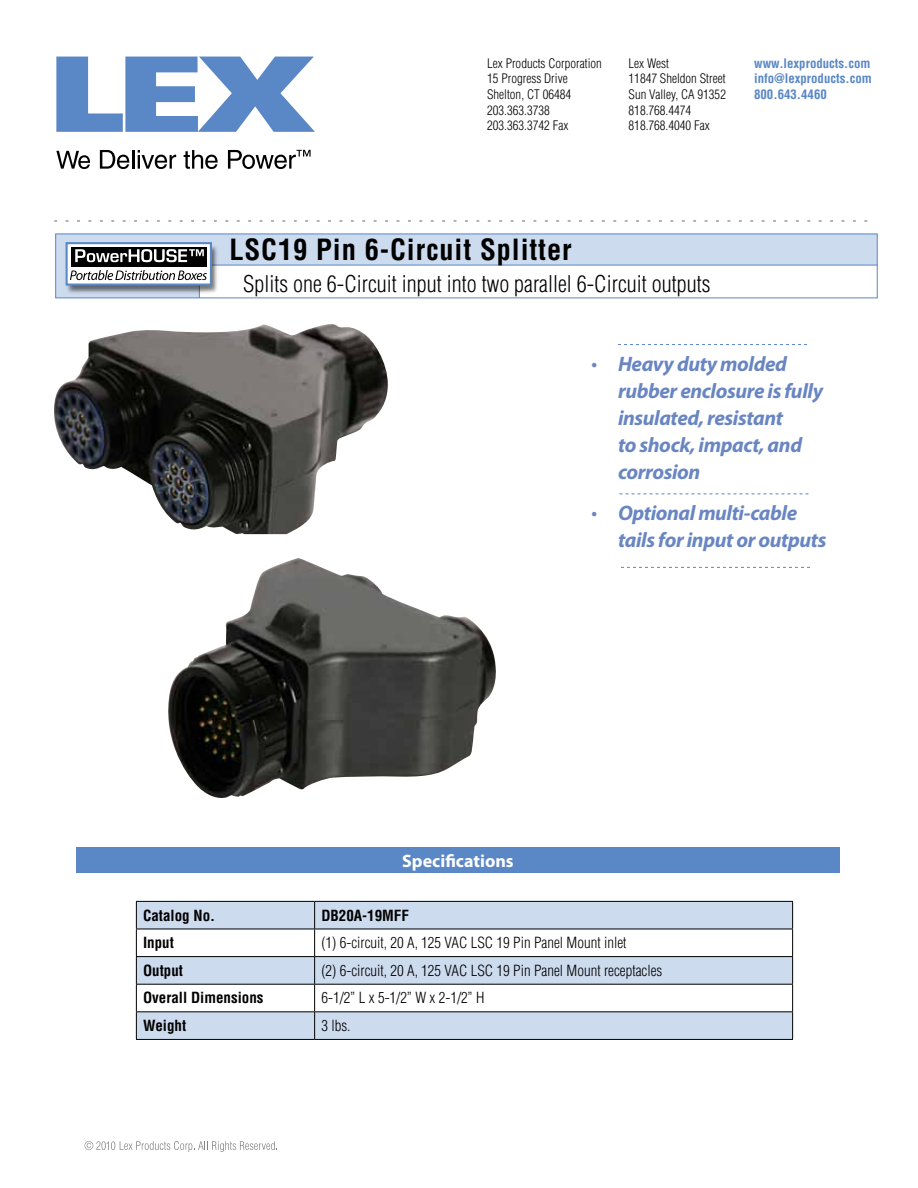
<style>
.page{position:relative;width:918px;height:1188px;background:#fff}
.page>*{position:absolute;margin:0;border:0;box-sizing:border-box;transform-origin:0 0}
.t1{font:700 condensed 28.5px "Helvetica LT Std";letter-spacing:.03em;color:#000}
.t2{font:300 condensed 22.5px "Helvetica LT Std";color:#000}
.t3{font:italic 700 21px/27px "Myriad Pro";letter-spacing:-.02em;color:#6986c2}
.t4{font:700 18px "Myriad Pro";color:#fff}
.t5{font:300 condensed 15px "Helvetica LT Std";color:#000}
.t6{font:700 condensed 15px "Helvetica LT Std";color:#000}
.t7{font:300 condensed 12.9px/15.8px "Helvetica LT Std";color:#000}
.t8{font:700 condensed 12.9px/15.8px "Helvetica LT Std";color:#5a87c6;text-align:justify}
.s1{font-family:"Times New Roman";font-weight:400;font-style:normal;font-size:18px}
</style>
<div class="page">
<svg style="left:266px;top:233px;width:612px;height:16px;background:#c6d6eb"></svg>
<img style="left:54px;top:220px;width:212px;height:79px">
<svg style="left:56px;top:151px;width:34px;height:18px"></svg>
<svg style="left:100px;top:150px;width:76px;height:19px"></svg>
<svg style="left:184px;top:150px;width:34px;height:19px"></svg>
<svg style="left:228px;top:150px;width:83px;height:19px"></svg>
<svg style="left:56px;top:57px;width:259px;height:75px"></svg>
<div style="left:67px;top:243px;width:144px;height:42px;background:#fff"></div>
<div style="left:66px;top:242px;width:146px;height:44px;border:2px solid #5a87c6"></div>
<div style="left:71px;top:247px;width:136px;height:20px;background:#000"></div>
<svg style="left:54px;top:221px;width:814px;height:1px"></svg>
<svg style="left:70px;top:249px;width:808px;height:50px"></svg>
<svg style="left:85px;top:1141px;width:192px;height:11px"></svg>
<svg style="left:618px;top:344px;width:189px;height:1px"></svg>
<svg style="left:620px;top:494px;width:188px;height:1px"></svg>
<svg style="left:621px;top:567px;width:189px;height:1px"></svg>
<div style="left:76px;top:848px;width:764px;height:25px;background:#5a87c6"></div>
<svg style="left:137px;top:902px;width:655px;height:137px;fill:#cddbee"></svg>
<svg style="left:314px;top:902px;width:1px;height:137px"></svg>
<svg style="left:792px;top:902px;width:1px;height:137px"></svg>
<hr style="left:136px;top:901px;width:179px;height:1px;background:#000">
<hr style="left:315px;top:901px;width:478px;height:1px;background:#000">
<hr style="left:136px;top:929px;width:179px;height:1px;background:#000">
<hr style="left:315px;top:929px;width:478px;height:1px;background:#000">
<hr style="left:136px;top:956px;width:179px;height:1px;background:#000">
<hr style="left:315px;top:956px;width:478px;height:1px;background:#000">
<hr style="left:136px;top:984px;width:179px;height:1px;background:#000">
<hr style="left:315px;top:984px;width:478px;height:1px;background:#000">
<hr style="left:136px;top:1011px;width:179px;height:1px;background:#000">
<svg style="left:136px;top:902px;width:1px;height:137px"></svg>
<hr style="left:315px;top:1011px;width:478px;height:1px;background:#000">
<hr style="left:136px;top:1039px;width:179px;height:1px;background:#000">
<hr style="left:315px;top:1039px;width:478px;height:1px;background:#000">
<img style="left:54px;top:324px;width:334px;height:210px">
<img style="left:168px;top:558px;width:328px;height:240px">
<p class="t7" style="left:487px;top:55px;width:116px">Lex Products Corporation<br>15 Progress Drive<br>Shelton, CT 06484<br>203.363.3738<br>203.363.3742 Fax</p>
<p class="t7" style="left:629px;top:55px;width:99px">Lex West<br>11847 Sheldon Street<br>Sun Valley, CA 91352<br>818.768.4474<br>818.768.4040 Fax</p>
<p class="t8" style="left:754px;top:55px;width:119px">www.lexproducts.com info@lexproducts.com 800.643.4460</p>
<h1 class="t1" style="left:230px;top:232px;width:344px">LSC19 Pin 6-Circuit Splitter</h1>
<h2 class="t2" style="left:243px;top:270px;width:469px">Splits one 6-Circuit input into two parallel 6-Circuit outputs</h2>
<h3 class="t3" style="left:618px;top:350px;width:207px;text-indent:-27px"><span class="s1">•</span> Heavy duty molded rubber enclosure is fully insulated, resistant<br>to shock, impact, and corrosion</h3>
<h3 class="t3" style="left:618px;top:499px;width:210px;text-indent:-27px"><span class="s1">•</span> Optional multi-cable tails for input or outputs</h3>
<h3 class="t4" style="left:402px;top:849px;width:113px">Specifications</h3>
<p class="t6" style="left:143px;top:906px;width:74px">Catalog No.</p>
<p class="t6" style="left:321px;top:906px;width:89px">DB20A-19MFF</p>
<p class="t6" style="left:143px;top:933px;width:32px">Input</p>
<p class="t5" style="left:321px;top:933px;width:307px">(1) 6-circuit, 20 A, 125 VAC LSC 19 Pin Panel Mount inlet</p>
<p class="t6" style="left:143px;top:961px;width:42px">Output</p>
<p class="t5" style="left:321px;top:961px;width:342px">(2) 6-circuit, 20 A, 125 VAC LSC 19 Pin Panel Mount receptacles</p>
<p class="t6" style="left:143px;top:989px;width:122px">Overall Dimensions</p>
<p class="t5" style="left:321px;top:989px;width:165px">6-1/2” L x 5-1/2” W x 2-1/2” H</p>
<p class="t6" style="left:143px;top:1016px;width:45px">Weight</p>
<p class="t5" style="left:321px;top:1016px;width:31px">3 lbs.</p>
</div>
